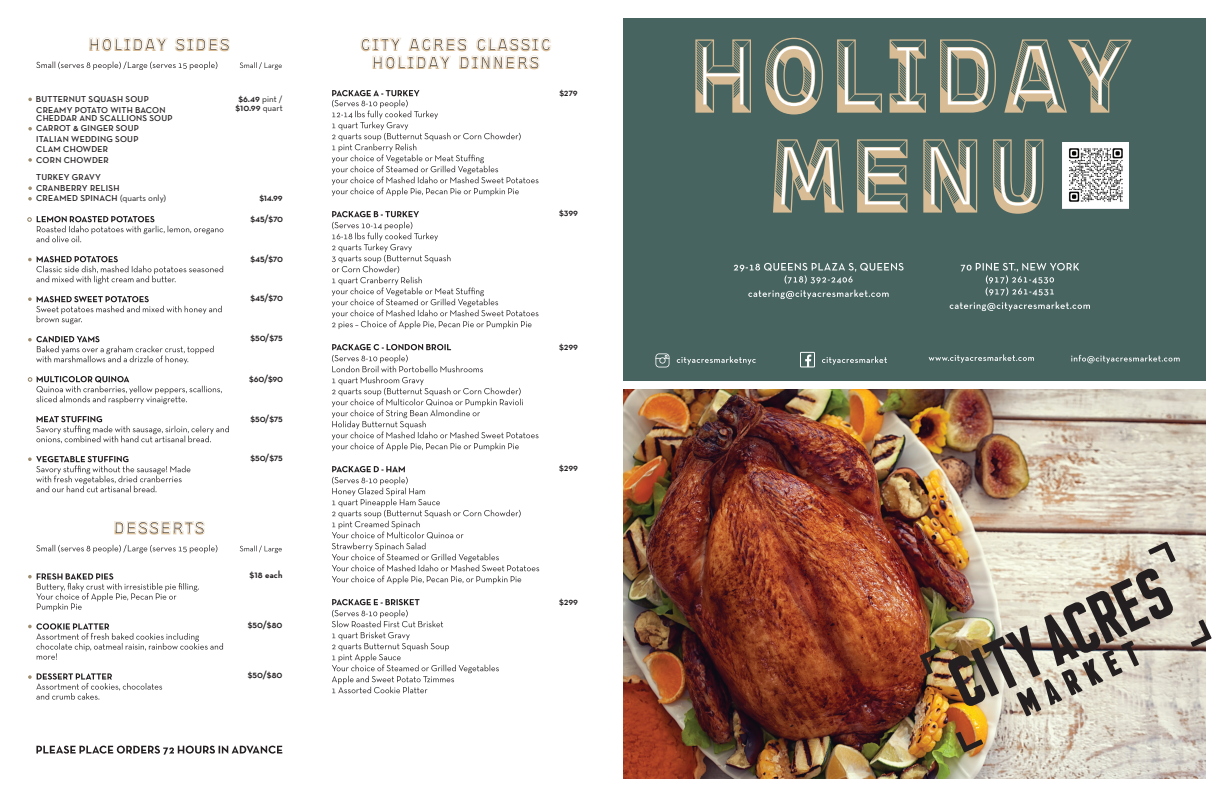
<style>
.page{position:relative;width:1224px;height:792px;background:#fff}
.page>*{position:absolute;margin:0;border:0;box-sizing:border-box;transform-origin:0 0}
.t1{font:11px/18px "Finkl Full Inline";color:#d8bc95;text-align:center}
.t2{font:700 10.5px "Neutra Disp";color:#231f20}
.t3{font:10.2px/9px "Neutra Text Demi SC";letter-spacing:-.015em;color:#231f20}
.t4{font:8.7px/10.5px "Neutra Text Demi SC";letter-spacing:.025em;color:#231f20}
.s1{font-size:10px}
.s2{font-family:"Neutra Text";font-size:8.9px}
.s3{font-family:"Neutra Text Demi SC";font-weight:400}
</style>
<div class="page">
<div style="left:623px;top:18px;width:583px;height:362px;background:#476460"></div>
<svg style="left:36px;top:416px;width:193px;height:27px"></svg>
<svg style="left:36px;top:746px;width:246px;height:9px"></svg>
<svg style="left:332px;top:599px;width:167px;height:94px"></svg>
<svg style="left:332px;top:466px;width:207px;height:118px"></svg>
<svg style="left:332px;top:344px;width:206px;height:107px"></svg>
<svg style="left:332px;top:211px;width:206px;height:118px"></svg>
<svg style="left:332px;top:90px;width:206px;height:106px"></svg>
<img style="left:623px;top:390px;width:583px;height:389px">
<svg style="left:27px;top:216px;width:196px;height:26px"></svg>
<svg style="left:28px;top:376px;width:194px;height:28px"></svg>
<svg style="left:28px;top:296px;width:194px;height:28px"></svg>
<svg style="left:28px;top:336px;width:186px;height:28px"></svg>
<svg style="left:28px;top:456px;width:163px;height:36px"></svg>
<svg style="left:28px;top:197px;width:4px;height:4px"></svg>
<svg style="left:28px;top:186px;width:4px;height:4px"></svg>
<svg style="left:28px;top:127px;width:4px;height:4px"></svg>
<svg style="left:28px;top:256px;width:195px;height:28px"></svg>
<svg style="left:28px;top:573px;width:171px;height:38px"></svg>
<svg style="left:28px;top:623px;width:195px;height:37px"></svg>
<svg style="left:28px;top:673px;width:134px;height:27px"></svg>
<svg style="left:929px;top:354px;width:105px;height:9px"></svg>
<svg style="left:1071px;top:355px;width:109px;height:8px"></svg>
<svg style="left:655px;top:353px;width:14px;height:14px"></svg>
<svg style="left:677px;top:356px;width:79px;height:9px"></svg>
<svg style="left:822px;top:356px;width:65px;height:9px"></svg>
<div style="left:800px;top:352px;width:15px;height:15px;border:1px solid #fff"></div>
<svg style="left:805px;top:355px;width:6px;height:12px"></svg>
<svg style="left:36px;top:62px;width:246px;height:8px"></svg>
<svg style="left:91px;top:39px;width:138px;height:11px"></svg>
<svg style="left:36px;top:545px;width:246px;height:8px"></svg>
<svg style="left:115px;top:521px;width:90px;height:14px"></svg>
<svg style="left:374px;top:57px;width:164px;height:11px"></svg>
<svg style="left:362px;top:39px;width:187px;height:11px"></svg>
<svg style="left:773px;top:139px;width:270px;height:75px"></svg>
<svg style="left:695px;top:38px;width:437px;height:76px"></svg>
<svg style="left:950px;top:302px;width:140px;height:9px"></svg>
<svg style="left:961px;top:263px;width:118px;height:33px"></svg>
<svg style="left:748px;top:290px;width:141px;height:9px"></svg>
<svg style="left:734px;top:263px;width:170px;height:21px"></svg>
<svg style="left:28px;top:158px;width:4px;height:4px"></svg>
<svg style="left:28px;top:98px;width:4px;height:3px"></svg>
<img style="left:947px;top:568px;width:227px;height:148px">
<svg style="left:920px;top:647px;width:21px;height:28px"></svg>
<svg style="left:956px;top:732px;width:27px;height:20px"></svg>
<svg style="left:1148px;top:542px;width:28px;height:20px"></svg>
<svg style="left:1191px;top:619px;width:21px;height:28px"></svg>
<img style="left:1063px;top:142px;width:66px;height:66px">
<p class="t1" style="left:88px;top:38px;width:144px">HOLIDAY SIDES</p>
<p class="t1" style="left:360px;top:38px;width:193px">CITY ACRES CLASSIC<br>HOLIDAY DINNERS</p>
<p class="t4" style="left:36px;top:94px;width:114px">BUTTERNUT SQUASH SOUP</p>
<p class="t4" style="left:36px;top:104px;width:131px">CREAMY POTATO WITH BACON</p>
<p class="t4" style="left:36px;top:112px;width:138px">CHEDDAR AND SCALLIONS SOUP</p>
<p class="t4" style="left:36px;top:123px;width:104px">CARROT <span class="s1">&amp;</span> GINGER SOUP<br>ITALIAN WEDDING SOUP</p>
<p class="t4" style="left:36px;top:144px;width:73px">CLAM CHOWDER</p>
<p class="t4" style="left:36px;top:154px;width:74px">CORN CHOWDER</p>
<p class="t4" style="left:36px;top:172px;width:85px">TURKEY GRAVY<br>CRANBERRY RELISH</p>
<p class="t4" style="left:36px;top:193px;width:132px">CREAMED SPINACH <span class="s2">(quarts only)</span></p>
<p class="t3" style="left:236px;top:94px;width:49px">$6.49 <span class="s2">pint / </span>$10.99 <span class="s2">quart</span></p>
<p class="t3" style="left:259px;top:193px;width:25px">$14.99</p>
<p class="t3" style="left:251px;top:213px;width:34px">$45/$70</p>
<p class="t3" style="left:559px;top:88px;width:20px">$279</p>
<p class="t3" style="left:559px;top:208px;width:20px">$399</p>
<p class="t3" style="left:251px;top:253px;width:34px">$45/$70</p>
<p class="t3" style="left:251px;top:293px;width:34px">$45/$70</p>
<p class="t3" style="left:251px;top:333px;width:34px">$50/$75</p>
<p class="t3" style="left:249px;top:374px;width:35px">$60/$90</p>
<p class="t3" style="left:251px;top:414px;width:34px">$50/$75</p>
<p class="t3" style="left:251px;top:453px;width:34px">$50/$75</p>
<p class="t3" style="left:559px;top:342px;width:20px">$299</p>
<p class="t3" style="left:559px;top:463px;width:20px">$299</p>
<p class="t2" style="left:249px;top:569px;width:34px"><span class="s3">$18</span> each</p>
<p class="t3" style="left:248px;top:620px;width:36px">$50/$80</p>
<p class="t3" style="left:248px;top:670px;width:36px">$50/$80</p>
<p class="t3" style="left:559px;top:596px;width:20px">$299</p>
</div>
